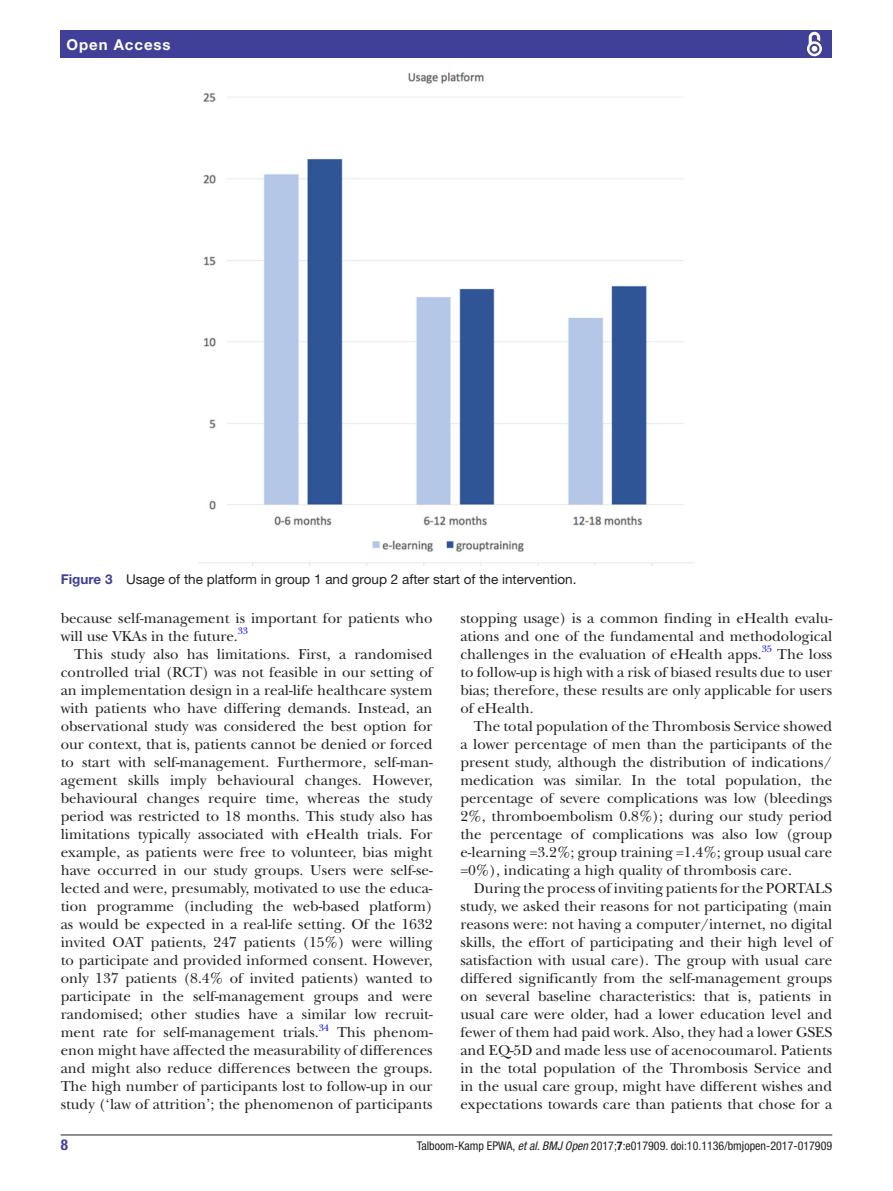
<style>
.page{position:relative;width:893px;height:1191px;background:#fff}
.page>*{position:absolute;margin:0;border:0;box-sizing:border-box;transform-origin:0 0}
.t1{font:15px/18px "New Baskerville";color:#231f20;text-align:justify}
.t2{font:700 15px "Helvetica Neue LT Std";letter-spacing:.065em;color:#fff}
.t3{font:700 condensed 15px "Helvetica Neue LT Std";color:#414099}
.t4{font:13.5px "Helvetica Neue LT Std";color:#231f20}
.t5{font:condensed 12px "Helvetica Neue LT Std";color:#231f20}
.t6{font:9.9px "New Baskerville";color:#00f}
.s1{font-weight:700;color:#414099}
.s2{font-style:italic}
.s3{font-weight:700}
</style>
<div class="page">
<hr style="left:61px;top:1134px;width:771px;height:1px;background:#231f20">
<div style="left:61px;top:31px;width:771px;height:27px;background:#414099"></div>
<svg style="left:807px;top:31px;width:15px;height:26px"></svg>
<img style="left:198px;top:73px;width:497px;height:493px">
<p class="t2" style="left:66px;top:35px;width:106px">Open Access</p>
<p class="t4" style="left:61px;top:570px;width:517px"><span class="s1">Figure 3</span> Usage of the platform in group 1 and group 2 after start of the intervention.</p>
<p class="t1" style="left:61px;top:609px;width:373px">because self-management is important for patients who will use VKAs in the future.</p>
<p class="t1" style="left:460px;top:609px;width:373px">stopping usage) is a common finding in eHealth evalu&shy;ations and one of the fundamental and methodological challenges in the evaluation of eHealth apps.</p>
<p class="t6" style="left:238px;top:625px;width:12px">33</p>
<p class="t1" style="left:61px;top:645px;width:373px;text-indent:14px">This study also has limitations. First, a randomised controlled trial (RCT) was not feasible in our setting of an implementation design in a real-life healthcare system with patients who have differing demands. Instead, an observational study was considered the best option for our context, that is, patients cannot be denied or forced to start with self-management. Furthermore, self-man&shy;agement skills imply behavioural changes. However, behavioural changes require time, whereas the study period was restricted to 18 months. This study also has limitations typically associated with eHealth trials. For example, as patients were free to volunteer, bias might have occurred in our study groups. Users were self-se&shy;lected and were, presumably, motivated to use the educa&shy;tion programme (including the web-based platform) as would be expected in a real-life setting. Of the 1632 invited OAT patients, 247 patients (15%) were willing to participate and provided informed consent. However, only 137 patients (8.4% of invited patients) wanted to participate in the self-management groups and were randomised; other studies have a similar low recruit&shy;ment rate for self-management trials.</p>
<p class="t6" style="left:762px;top:643px;width:12px">35</p>
<p class="t1" style="left:460px;top:645px;width:373px;text-indent:317px">The loss to follow-up is high with a risk of biased results due to user bias; therefore, these results are only applicable for users of eHealth.</p>
<p class="t1" style="left:460px;top:717px;width:373px;text-indent:14px">The total population of the Thrombosis Service showed a lower percentage of men than the participants of the present study, although the distribution of indications/ medication was similar. In the total population, the percentage of severe complications was low (bleedings 2%, thromboembolism 0.8%); during our study period the percentage of complications was also low (group e-learning =3.2%; group training =1.4%; group usual care =0%), indicating a high quality of thrombosis care.</p>
<p class="t1" style="left:460px;top:879px;width:373px;text-indent:14px">During the process of inviting patients for the PORTALS study, we asked their reasons for not participating (main reasons were: not having a computer/internet, no digital skills, the effort of participating and their high level of satisfaction with usual care). The group with usual care differed significantly from the self-management groups on several baseline characteristics: that is, patients in usual care were older, had a lower education level and fewer of them had paid work. Also, they had a lower GSES and EQ-5D and made less use of acenocoumarol. Patients in the total population of the Thrombosis Service and in the usual care group, might have different wishes and expectations towards care than patients that chose for a</p>
<p class="t6" style="left:319px;top:1021px;width:12px">34</p>
<p class="t1" style="left:61px;top:1023px;width:373px;text-indent:276px">This phenom&shy;enon might have affected the measurability of differences and might also reduce differences between the groups.<br>The high number of participants lost to follow-up in our study (‘law of attrition’; the phenomenon of participants</p>
<p class="t3" style="left:61px;top:1135px;width:9px">8</p>
<p class="t5" style="left:417px;top:1138px;width:417px">Talboom-Kamp EPWA, <span class="s2">et al</span>. <span class="s2">BMJ Open</span> 2017;<span class="s3">7</span>:e017909. doi:10.1136/bmjopen-2017-017909</p>
</div>
